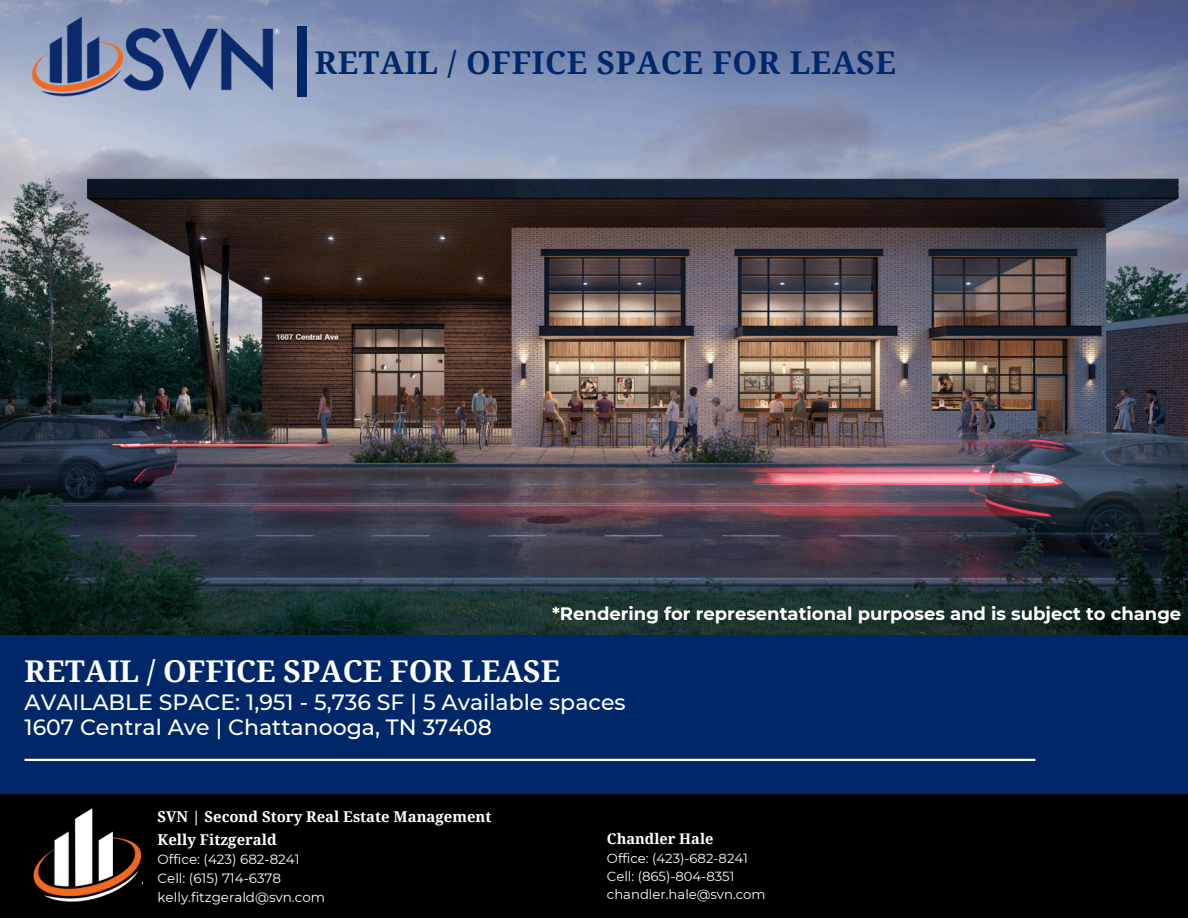
<style>
.page{position:relative;width:1188px;height:918px;background:#fff}
.page>*{position:absolute;margin:0;border:0;box-sizing:border-box;transform-origin:0 0}
.t1{font:700 31.5px "Noto Serif";letter-spacing:.02em;color:#002868}
.t2{font:700 30px "Noto Serif";color:#fff}
.t3{font:500 22.05px/25.7px "Montserrat";color:#fff}
.t4{font:700 18px "Montserrat";color:#fff}
.t5{font:700 14.85px "Noto Serif";color:#fff}
.t6{font:700 14.55px "Noto Serif";color:#fff}
.t7{font:13.5px/18.8px "Montserrat";color:#fff}
.t8{font:13.2px "Montserrat";color:#fff}
</style>
<div class="page">
<img style="left:0;top:0;width:1188px;height:636px">
<div style="left:0;top:636px;width:1188px;height:158px;background:#002868"></div>
<hr style="left:25px;top:759px;width:1010px;height:2px;background:#fff">
<div style="left:0;top:794px;width:1188px;height:124px;background:#000"></div>
<img style="left:33px;top:808px;width:109px;height:94px">
<img style="left:25px;top:9px;width:263px;height:88px">
<div style="left:297px;top:26px;width:9px;height:71px;background:#002868"></div>
<p class="t1" style="left:315px;top:40px;width:583px">RETAIL / OFFICE SPACE FOR LEASE</p>
<h1 class="t4" style="left:552px;top:603px;width:631px">*Rendering for representational purposes and is subject to change</h1>
<p class="t2" style="left:25px;top:650px;width:537px">RETAIL / OFFICE SPACE FOR LEASE</p>
<h3 class="t3" style="left:25px;top:689px;width:603px">AVAILABLE SPACE: 1,951 - 5,736 SF | 5 Available spaces<br>1607 Central Ave | Chattanooga, TN 37408</h3>
<p class="t5" style="left:158px;top:806px;width:336px">SVN | Second Story Real Estate Management</p>
<h1 class="t5" style="left:158px;top:829px;width:121px">Kelly Fitzgerald</h1>
<h1 class="t7" style="left:158px;top:850px;width:169px">Office: (423) 682-8241<br>Cell: (615) 714-6378 kelly.fitzgerald@svn.com</h1>
<p class="t6" style="left:607px;top:829px;width:108px">Chandler Hale</p>
<h2 class="t8" style="left:607px;top:850px;width:143px">Office: (423)-682-8241</h2>
<p class="t8" style="left:607px;top:868px;width:129px">Cell: (865)-804-8351</p>
<h4 class="t8" style="left:607px;top:887px;width:160px">chandler.hale@svn.com</h4>
</div>
